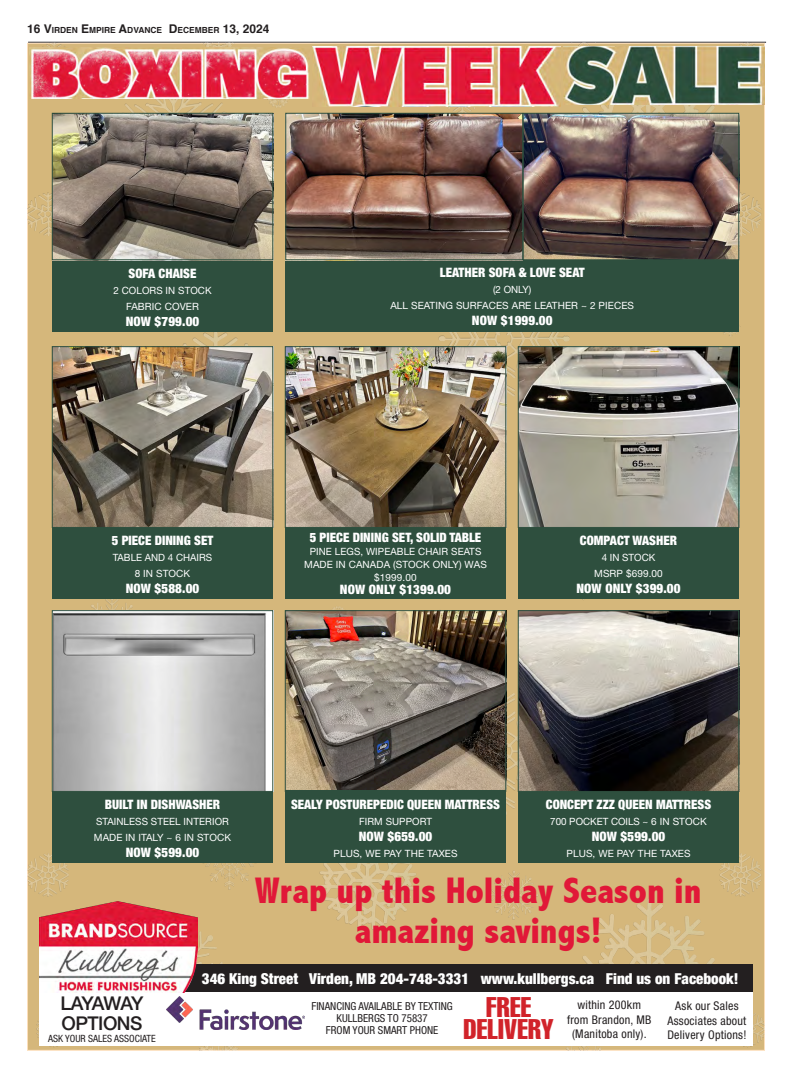
<style>
.page{position:relative;width:792px;height:1074px;background:#fff}
.page>*{position:absolute;margin:0;border:0;box-sizing:border-box;transform-origin:0 0}
.t1{font:800 condensed 37px/40px "Abadi";color:#e11838;text-align:center}
.t2{font:extra-condensed 28px/22px "Helvetica";letter-spacing:.01em;color:#d1232a;text-align:center}
.t3{font:500 19px/20px "Helvetica Neue LT Pro";letter-spacing:-.03em;color:#231f20}
.t4{font:900 condensed 15px "Helvetica Neue";color:#fff}
.t5{font:900 condensed 13px "Helvetica Neue LT Std";color:#fff}
.t6{font:condensed 12px/14.4px "Helvetica Neue LT Pro";letter-spacing:.02em;color:#231f20;text-align:center}
.t7{font:condensed 11px/12px "Helvetica Neue LT Pro";color:#231f20;text-align:center}
.t8{font:10px/16px "Helvetica Neue LT Std";letter-spacing:.01em;color:#fff;text-align:center}
.t9{font:condensed 10px "Helvetica Neue LT Pro";color:#231f20}
.t10{font:700 8.4px "Helvetica";color:#231f20}
.s1{font-size:12px}
</style>
<div class="page">
<hr style="left:28px;top:42px;width:738px;height:1px;background:#231f20">
<img style="left:27px;top:43px;width:738px;height:498px">
<img style="left:27px;top:548px;width:738px;height:503px">
<div style="left:39px;top:979px;width:713px;height:67px;background:#fff"></div>
<div style="left:174px;top:964px;width:578px;height:28px;background:#231f20"></div>
<img style="left:39px;top:902px;width:158px;height:90px">
<img style="left:166px;top:996px;width:138px;height:34px">
<div style="left:52px;top:508px;width:221px;height:91px;background:#2e4f3e"></div>
<div style="left:52px;top:241px;width:221px;height:91px;background:#2e4f3e"></div>
<div style="left:285px;top:510px;width:221px;height:89px;background:#2e4f3e"></div>
<div style="left:518px;top:510px;width:221px;height:89px;background:#2e4f3e"></div>
<div style="left:52px;top:774px;width:221px;height:89px;background:#2e4f3e"></div>
<div style="left:285px;top:774px;width:221px;height:89px;background:#2e4f3e"></div>
<div style="left:518px;top:774px;width:221px;height:89px;background:#2e4f3e"></div>
<div style="left:285px;top:243px;width:221px;height:89px;background:#2e4f3e"></div>
<div style="left:506px;top:243px;width:233px;height:89px;background:#2e4f3e"></div>
<img style="left:29px;top:48px;width:281px;height:50px">
<img style="left:313px;top:47px;width:247px;height:59px">
<img style="left:564px;top:47px;width:201px;height:58px">
<img style="left:54px;top:115px;width:217px;height:143px">
<div style="left:52px;top:113px;width:221px;height:147px;border:1px solid #2e4f3e"></div>
<img style="left:288px;top:115px;width:449px;height:143px">
<div style="left:286px;top:113px;width:237px;height:147px;border:1px solid #2e4f3e"></div>
<div style="left:523px;top:113px;width:216px;height:147px;border:1px solid #2e4f3e"></div>
<img style="left:54px;top:348px;width:217px;height:178px">
<div style="left:52px;top:346px;width:221px;height:182px;border:1px solid #2e4f3e"></div>
<img style="left:287px;top:348px;width:217px;height:178px">
<div style="left:285px;top:346px;width:221px;height:182px;border:1px solid #2e4f3e"></div>
<img style="left:520px;top:348px;width:217px;height:178px">
<div style="left:518px;top:346px;width:221px;height:182px;border:1px solid #2e4f3e"></div>
<img style="left:54px;top:612px;width:217px;height:178px">
<div style="left:52px;top:610px;width:221px;height:182px;border:1px solid #2e4f3e"></div>
<img style="left:287px;top:612px;width:217px;height:178px">
<div style="left:285px;top:610px;width:221px;height:182px;border:1px solid #2e4f3e"></div>
<img style="left:520px;top:612px;width:217px;height:178px">
<div style="left:518px;top:610px;width:221px;height:182px;border:1px solid #2e4f3e"></div>
<p class="t10" style="left:27px;top:23px;width:244px"><span class="s1">16 V</span>IRDEN <span class="s1">E</span>MPIRE <span class="s1">A</span>DVANCE <span class="s1">D</span>ECEMBER <span class="s1">13, 2024</span></p>
<p class="t5" style="left:129px;top:265px;width:69px">SOFA CHAISE</p>
<p class="t8" style="left:113px;top:282px;width:100px">2 COLORS IN STOCK<br>FABRIC COVER</p>
<p class="t5" style="left:126px;top:313px;width:75px">NOW $799.00</p>
<p class="t5" style="left:440px;top:264px;width:146px">LEATHER SOFA &amp; LOVE SEAT</p>
<p class="t8" style="left:390px;top:281px;width:245px">(2 ONLY)<br>ALL SEATING SURFACES ARE LEATHER ~ 2 PIECES</p>
<p class="t5" style="left:472px;top:312px;width:82px">NOW $1999.00</p>
<p class="t5" style="left:112px;top:532px;width:103px">5 PIECE DINING SET</p>
<p class="t8" style="left:113px;top:549px;width:101px">TABLE AND 4 CHAIRS<br>8 IN STOCK</p>
<p class="t5" style="left:126px;top:580px;width:75px">NOW $588.00</p>
<p class="t5" style="left:310px;top:529px;width:173px">5 PIECE DINING SET, SOLID TABLE</p>
<p class="t8" style="left:304px;top:545px;width:184px;line-height:13px">PINE LEGS, WIPEABLE CHAIR SEATS<br>MADE IN CANADA (STOCK ONLY) WAS $1999.00</p>
<p class="t5" style="left:340px;top:581px;width:113px">NOW ONLY $1399.00</p>
<p class="t5" style="left:580px;top:532px;width:99px">COMPACT WASHER</p>
<p class="t8" style="left:594px;top:549px;width:70px">4 IN STOCK<br>MSRP $699.00</p>
<p class="t5" style="left:576px;top:580px;width:106px">NOW ONLY $399.00</p>
<p class="t5" style="left:105px;top:796px;width:117px">BUILT IN DISHWASHER</p>
<p class="t8" style="left:94px;top:813px;width:139px;text-align:left">STAINLESS STEEL INTERIOR<br>MADE IN ITALY ~ 6 IN STOCK</p>
<p class="t5" style="left:126px;top:844px;width:75px">NOW $599.00</p>
<p class="t5" style="left:291px;top:796px;width:210px">SEALY POSTUREPEDIC QUEEN MATTRESS</p>
<p class="t8" style="left:359px;top:813px;width:74px">FIRM SUPPORT</p>
<p class="t5" style="left:359px;top:828px;width:75px">NOW $659.00</p>
<p class="t8" style="left:333px;top:845px;width:126px">PLUS, WE PAY THE TAXES</p>
<p class="t5" style="left:546px;top:796px;width:167px">CONCEPT ZZZ QUEEN MATTRESS</p>
<p class="t8" style="left:550px;top:813px;width:158px">700 POCKET COILS ~ 6 IN STOCK</p>
<p class="t5" style="left:592px;top:828px;width:75px">NOW $599.00</p>
<p class="t8" style="left:566px;top:845px;width:126px">PLUS, WE PAY THE TAXES</p>
<p class="t1" style="left:255px;top:871px;width:448px">Wrap up this Holiday Season in amazing savings!</p>
<p class="t3" style="left:61px;top:993px;width:84px">LAYAWAY<br>OPTIONS</p>
<p class="t9" style="left:48px;top:1032px;width:109px">ASK YOUR SALES ASSOCIATE</p>
<p class="t4" style="left:202px;top:969px;width:538px">346 King Street Virden, MB 204-748-3331 www.kullbergs.ca Find us on Facebook!</p>
<p class="t2" style="left:464px;top:995px;width:92px">FREE<br>DELIVERY</p>
<p class="t7" style="left:312px;top:1000px;width:143px">FINANCING AVAILABLE BY TEXTING<br>KULLBERGS TO 75837<br>FROM YOUR SMART PHONE</p>
<p class="t6" style="left:567px;top:998px;width:86px">within 200km from Brandon, MB (Manitoba only).</p>
<p class="t6" style="left:667px;top:999px;width:81px">Ask our Sales<br>Associates about<br>Delivery Options!</p>
</div>
